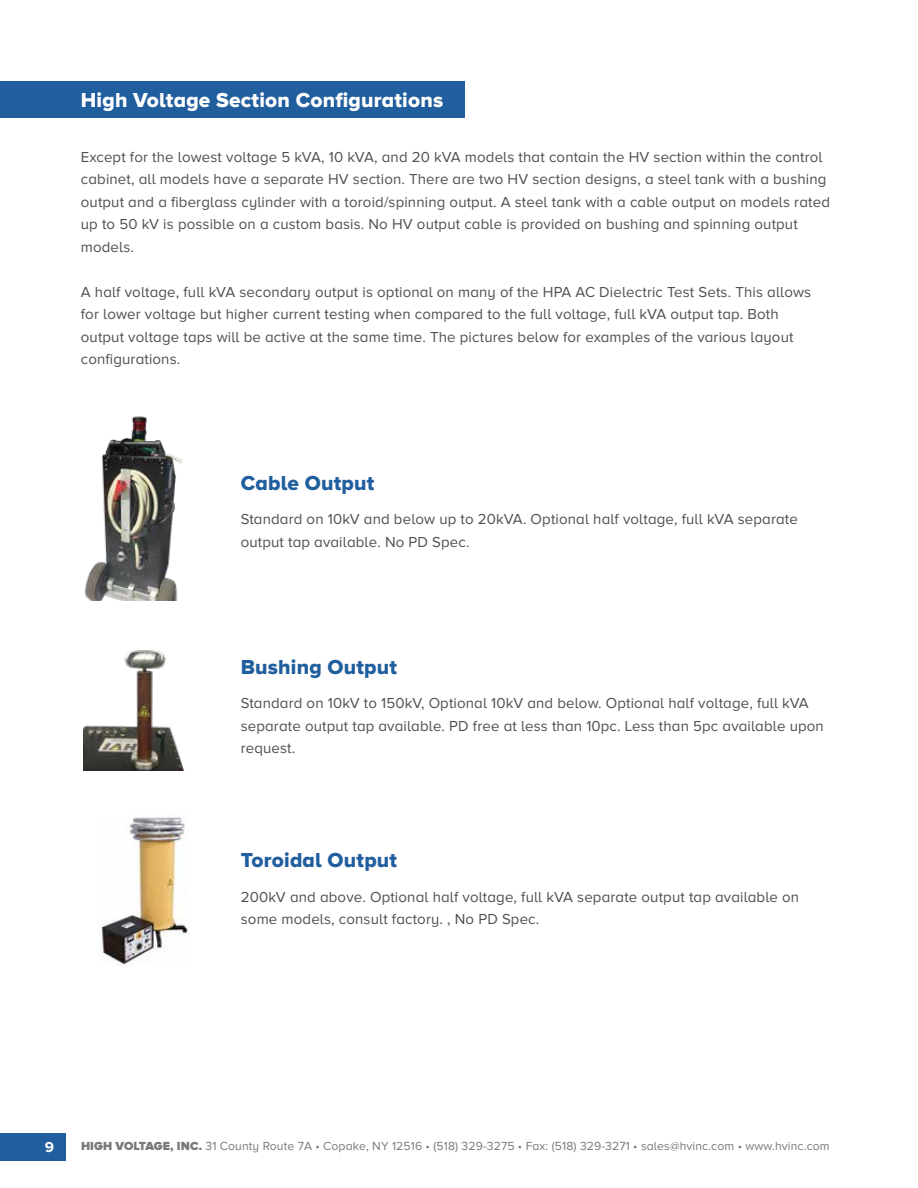
<style>
.page{position:relative;width:918px;height:1188px;background:#fff}
.page>*{position:absolute;margin:0;border:0;box-sizing:border-box;transform-origin:0 0}
.t1{font:21px "Proxima Nova A Extrabld";letter-spacing:.01em;color:#fff}
.t2{font:21px "Proxima Nova A Extrabld";letter-spacing:.01em;color:#205e9e}
.t3{font:21px "Proxima Nova A Extrabld";letter-spacing:.01em;color:#215e9e}
.t4{font:15px/22.5px "Proxima Nova A";letter-spacing:.01em;color:#504f51}
.t5{font:700 15px "Proxima Nova";color:#fff}
.t6{font:12.15px "Proxima Nova A";letter-spacing:.01em;color:#78797c}
.s1{font-weight:900}
</style>
<div class="page">
<div style="left:0;top:1134px;width:66px;height:27px;background:#215e9e"></div>
<div style="left:0;top:81px;width:464px;height:37px;background:#215e9e"></div>
<img style="left:83px;top:650px;width:101px;height:120px">
<img style="left:98px;top:817px;width:90px;height:148px">
<img style="left:84px;top:416px;width:98px;height:185px">
<h1 class="t1" style="left:81px;top:88px;width:364px">High Voltage Section Configurations</h1>
<p class="t4" style="left:81px;top:145px;width:751px">Except for the lowest voltage 5 kVA, 10 kVA, and 20 kVA models that contain the HV section within the control cabinet, all models have a separate HV section. There are two HV section designs, a steel tank with a bushing output and a fiberglass cylinder with a toroid/spinning output. A steel tank with a cable output on models rated up to 50 kV is possible on a custom basis. No HV output cable is provided on bushing and spinning output models.</p>
<p class="t4" style="left:81px;top:280px;width:732px">A half voltage, full kVA secondary output is optional on many of the HPA AC Dielectric Test Sets. This allows for lower voltage but higher current testing when compared to the full voltage, full kVA output tap. Both output voltage taps will be active at the same time. The pictures below for examples of the various layout configurations.</p>
<h1 class="t2" style="left:241px;top:470px;width:135px">Cable Output</h1>
<p class="t4" style="left:241px;top:508px;width:559px">Standard on 10kV and below up to 20kVA. Optional half voltage, full kVA separate output tap available. No PD Spec.</p>
<h1 class="t2" style="left:241px;top:655px;width:158px">Bushing Output</h1>
<p class="t4" style="left:241px;top:692px;width:585px">Standard on 10kV to 150kV, Optional 10kV and below. Optional half voltage, full kVA separate output tap available. PD free at less than 10pc. Less than 5pc available upon request.</p>
<h1 class="t3" style="left:241px;top:848px;width:158px">Toroidal Output</h1>
<p class="t4" style="left:241px;top:885px;width:560px">200kV and above. Optional half voltage, full kVA separate output tap available on some models, consult factory. , No PD Spec.</p>
<p class="t5" style="left:45px;top:1141px;width:11px">9</p>
<p class="t6" style="left:81px;top:1139px;width:750px"><span class="s1">HIGH VOLTAGE, INC.</span> 31 County Route 7A • Copake, NY 12516 • (518) 329-3275 • Fax: (518) 329-3271 • sales@hvinc.com • www.hvinc.com</p>
</div>
